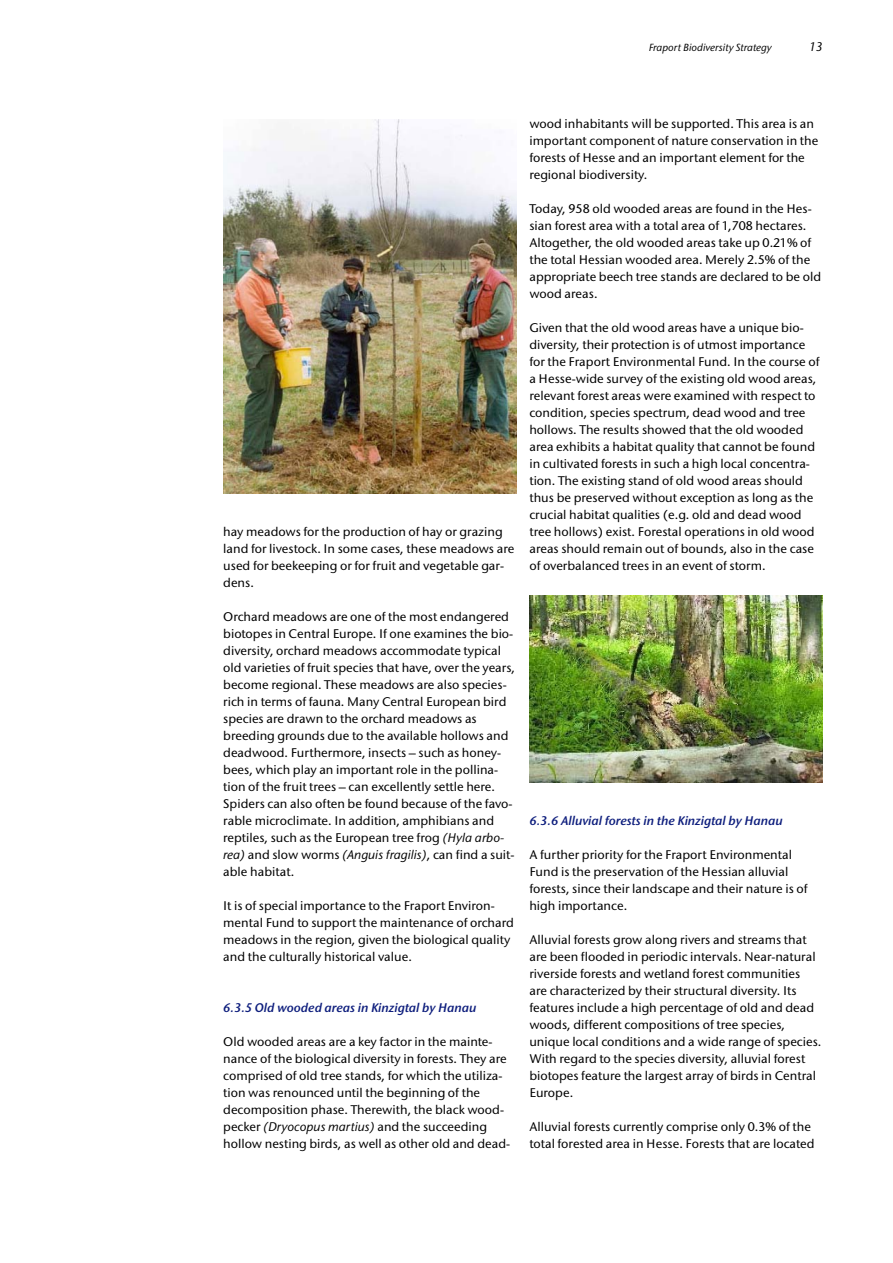
<style>
.page{position:relative;width:893px;height:1263px;background:#fff}
.page>*{position:absolute;margin:0;border:0;box-sizing:border-box;transform-origin:0 0}
.t1{font:500 12.75px/17px "Stone San Itc T";color:#000}
.t2{font:12.75px "Stone San Itc T Semi Ital";color:#0e1e7d}
.t3{font:italic 500 12.75px "Stone San Itc T";color:#000}
.t4{font:italic 500 10.5px "Stone San Itc T";color:#000}
.s1{font-style:italic}
</style>
<div class="page">
<img style="left:223px;top:119px;width:294px;height:374px">
<img style="left:529px;top:595px;width:294px;height:187px">
<p class="t4" style="left:649px;top:41px;width:125px">Fraport Biodiversity Strategy</p>
<p class="t3" style="left:809px;top:39px;width:15px">13</p>
<p class="t1" style="left:223px;top:523px;width:293px">hay meadows for the production of hay or grazing land for livestock. In some cases, these meadows are used for beekeeping or for fruit and vegetable gar&shy;dens.</p>
<p class="t1" style="left:223px;top:608px;width:293px">Orchard meadows are one of the most endangered biotopes in Central Europe. If one examines the bio&shy;diversity, orchard meadows accommodate typical old varieties of fruit species that have, over the years, become regional. These meadows are also species&shy;rich in terms of fauna. Many Central European bird species are drawn to the orchard meadows as breeding grounds due to the available hollows and deadwood. Furthermore, insects – such as honey&shy;bees, which play an important role in the pollina&shy;tion of the fruit trees – can excellently settle here.<br>Spiders can also often be found because of the favo&shy;rable microclimate. In addition, amphibians and reptiles, such as the European tree frog <span class="s1">(Hyla arbo&shy;rea)</span> and slow worms <span class="s1">(Anguis fragilis)</span>, can find a suit&shy;able habitat.</p>
<p class="t1" style="left:223px;top:897px;width:292px">It is of special importance to the Fraport Environ&shy;mental Fund to support the maintenance of orchard meadows in the region, given the biological quality and the culturally historical value.</p>
<p class="t2" style="left:223px;top:1000px;width:255px">6.3.5 Old wooded areas in Kinzigtal by Hanau</p>
<p class="t1" style="left:223px;top:1033px;width:288px">Old wooded areas are a key factor in the mainte&shy;nance of the biological diversity in forests. They are comprised of old tree stands, for which the utiliza&shy;tion was renounced until the beginning of the decomposition phase. Therewith, the black wood&shy;pecker <span class="s1">(Dryocopus martius)</span> and the succeeding hollow nesting birds, as well as other old and dead-</p>
<p class="t1" style="left:529px;top:115px;width:290px">wood inhabitants will be supported. This area is an important component of nature conservation in the forests of Hesse and an important element for the regional biodiversity.</p>
<p class="t1" style="left:529px;top:200px;width:293px">Today, 958 old wooded areas are found in the Hes&shy;sian forest area with a total area of 1,708 hectares.<br>Altogether, the old wooded areas take up 0.21% of the total Hessian wooded area. Merely 2.5% of the appropriate beech tree stands are declared to be old wood areas.</p>
<p class="t1" style="left:529px;top:319px;width:292px">Given that the old wood areas have a unique bio&shy;diversity, their protection is of utmost importance for the Fraport Environmental Fund. In the course of a Hesse-wide survey of the existing old wood areas, relevant forest areas were examined with respect to condition, species spectrum, dead wood and tree hollows. The results showed that the old wooded area exhibits a habitat quality that cannot be found in cultivated forests in such a high local concentra&shy;tion. The existing stand of old wood areas should thus be preserved without exception as long as the crucial habitat qualities (e.g. old and dead wood tree hollows) exist. Forestal operations in old wood areas should remain out of bounds, also in the case of overbalanced trees in an event of storm.</p>
<p class="t2" style="left:529px;top:813px;width:255px">6.3.6 Alluvial forests in the Kinzigtal by Hanau</p>
<p class="t1" style="left:529px;top:846px;width:280px">A further priority for the Fraport Environmental Fund is the preservation of the Hessian alluvial forests, since their landscape and their nature is of high importance.</p>
<p class="t1" style="left:529px;top:931px;width:294px">Alluvial forests grow along rivers and streams that are been flooded in periodic intervals. Near-natural riverside forests and wetland forest communities<br>are characterized by their structural diversity. Its features include a high percentage of old and dead woods, different compositions of tree species, unique local conditions and a wide range of species.<br>With regard to the species diversity, alluvial forest biotopes feature the largest array of birds in Central Europe.</p>
<p class="t1" style="left:529px;top:1118px;width:287px">Alluvial forests currently comprise only 0.3% of the total forested area in Hesse. Forests that are located</p>
</div>
